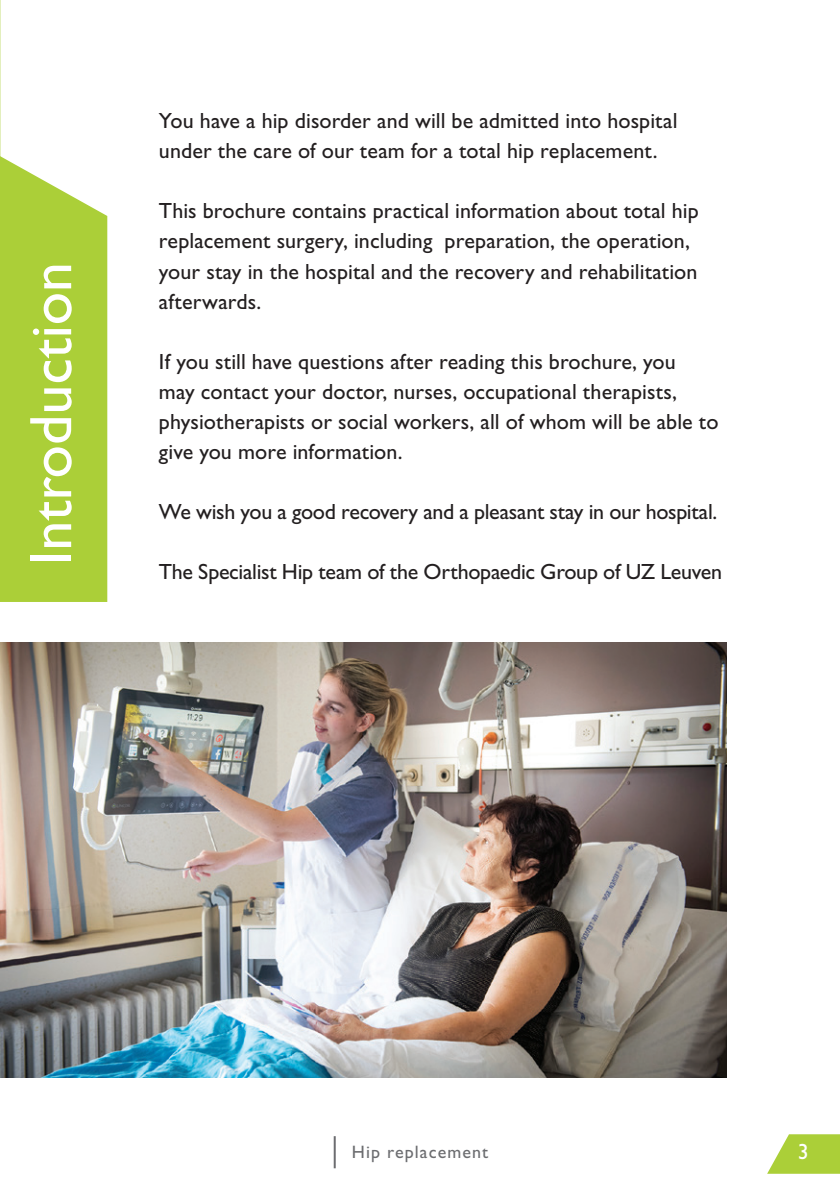
<style>
.page{position:relative;width:840px;height:1191px;background:#fff}
.page>*{position:absolute;margin:0;border:0;box-sizing:border-box;transform-origin:0 0}
.t1{font:60px "Gill Sans Std";color:#fff}
.t2{font:22px/30px "Gill Sans Std";letter-spacing:.005em;color:#231f20}
.t3{font:22px "Gill Sans Std";letter-spacing:-.015em;color:#231f20}
.t4{font:22px "Gill Sans Std";color:#fff}
.t5{font:18px "Gill Sans Std";letter-spacing:.06em;color:#6c6d70}
</style>
<div class="page">
<hr style="left:333px;top:1136px;width:2px;height:32px;background:#6c6d70">
<svg style="left:767px;top:1134px;width:72px;height:39px"></svg>
<svg style="left:0;top:0;width:1px;height:156px"></svg>
<div style="left:0;top:156px;width:107px;height:446px;background:#abcf38"></div>
<img style="left:0;top:642px;width:726px;height:435px">
<h1 class="t1" style="left:16px;top:565px;width:305px;rotate:-90deg">Introduction</h1>
<p class="t2" style="left:159px;top:106px;width:520px">You have a hip disorder and will be admitted into hospital under the care of our team for a total hip replacement.</p>
<p class="t2" style="left:159px;top:196px;width:541px">This brochure contains practical information about total hip replacement surgery, including preparation, the operation, your stay in the hospital and the recovery and rehabilitation afterwards.</p>
<p class="t2" style="left:159px;top:346px;width:561px">If you still have questions after reading this brochure, you<br>may contact your doctor, nurses, occupational therapists, physiotherapists or social workers, all of whom will be able to give you more information.</p>
<p class="t3" style="left:159px;top:498px;width:559px">We wish you a good recovery and a pleasant stay in our hospital.</p>
<p class="t3" style="left:159px;top:558px;width:564px">The Specialist Hip team of the Orthopaedic Group of UZ Leuven</p>
<p class="t5" style="left:351px;top:1141px;width:138px">Hip replacement</p>
<p class="t4" style="left:797px;top:1138px;width:12px">3</p>
</div>
